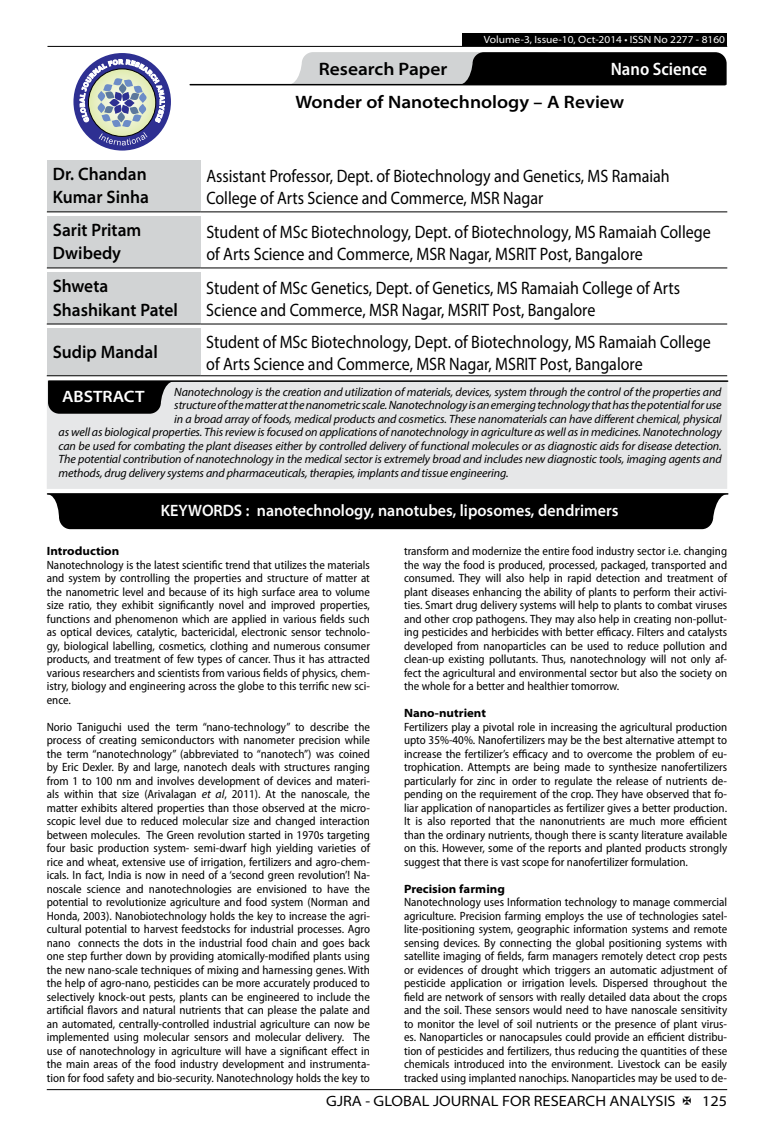
<style>
.page{position:relative;width:774px;height:1136px;background:#fff}
.page>*{position:absolute;margin:0;border:0;box-sizing:border-box;transform-origin:0 0}
.t1{font:18px/21.6px "Myriad Pro";color:#000;scale:.89 1}
.t2{font:600 semi-expanded 18px/23.4px "Myriad Pro";color:#000;scale:.9 1}
.t3{font:600 semi-expanded 18px "Myriad Pro";color:#000}
.t4{font:600 semi-condensed 18px "Myriad Pro";color:#fff}
.t5{font:600 semi-expanded 16.5px "Myriad Pro";color:#fff;scale:.9 1}
.t6{font:600 semi-expanded 16.5px "Myriad Pro";color:#fff}
.t7{font:semi-expanded 15px "Myriad Pro";color:#000}
.t8{font:semi-condensed 12px/13.5px "Myriad Pro";color:#000;text-align:justify}
.t9{font:italic 12px "Myriad Pro";letter-spacing:-.01em;color:#000}
.t10{font:700 semi-expanded 12px "Myriad Pro";color:#000}
.t11{font:semi-expanded 10.5px "Myriad Pro";color:#fff}
.s1{font-style:italic;font-stretch:normal}
</style>
<div class="page">
<hr style="left:47px;top:1089px;width:680px;height:1px;background:#000">
<div style="left:462px;top:33px;width:265px;height:13px;background:#000"></div>
<hr style="left:47px;top:46px;width:680px;height:1px;background:#000">
<svg style="left:288px;top:52px;width:439px;height:33px;background:#5a5a5b"></svg>
<hr style="left:190px;top:84px;width:535px;height:1px;background:#000">
<div style="left:73px;top:53px;width:98px;height:97px;background:#2e3092;border-radius:50%"></div>
<svg style="left:80px;top:59px;width:85px;height:86px"></svg>
<div style="left:47px;top:160px;width:153px;height:52px;background:#d1d3d4"></div>
<hr style="left:47px;top:211px;width:153px;height:1px;background:#000">
<hr style="left:200px;top:211px;width:527px;height:1px;background:#000">
<div style="left:47px;top:216px;width:153px;height:52px;background:#d1d3d4"></div>
<hr style="left:47px;top:267px;width:153px;height:1px;background:#000">
<hr style="left:200px;top:267px;width:527px;height:1px;background:#000">
<div style="left:47px;top:272px;width:153px;height:52px;background:#d1d3d4"></div>
<hr style="left:47px;top:323px;width:153px;height:1px;background:#000">
<hr style="left:200px;top:323px;width:527px;height:1px;background:#000">
<div style="left:47px;top:328px;width:153px;height:48px;background:#d1d3d4"></div>
<hr style="left:47px;top:375px;width:153px;height:1px;background:#000">
<hr style="left:200px;top:375px;width:527px;height:1px;background:#000">
<div style="left:47px;top:380px;width:680px;height:109px;background:#e6e7e8"></div>
<hr style="left:49px;top:380px;width:679px;height:2px;background:#000">
<svg style="left:48px;top:381px;width:126px;height:32px;background:#161616"></svg>
<hr style="left:48px;top:493px;width:680px;height:1px;background:#000">
<div style="left:47px;top:494px;width:680px;height:35px;background:#000"></div>
<div style="left:72px;top:503px;width:635px;height:12px;background:#000"></div>
<p class="t11" style="left:484px;top:34px;width:243px">Volume-3, Issue-10, Oct-2014 • ISSN No 2277 - 8160</p>
<h1 class="t3" style="left:319px;top:59px;width:130px">Research Paper</h1>
<h1 class="t4" style="left:611px;top:59px;width:98px">Nano Science</h1>
<h1 class="t3" style="left:295px;top:92px;width:330px">Wonder of Nanotechnology – A Review</h1>
<h1 class="t2" style="left:53px;top:162px;width:108px">Dr. Chandan<br>Kumar Sinha</h1>
<h1 class="t1" style="left:206px;top:165px;width:522px">Assistant Professor, Dept. of Biotechnology and Genetics, MS Ramaiah<br>College of Arts Science and Commerce, MSR Nagar</h1>
<h1 class="t2" style="left:53px;top:218px;width:100px">Sarit Pritam<br>Dwibedy</h1>
<h1 class="t1" style="left:206px;top:221px;width:568px">Student of MSc Biotechnology, Dept. of Biotechnology, MS Ramaiah College of Arts Science and Commerce, MSR Nagar, MSRIT Post, Bangalore</h1>
<h1 class="t2" style="left:53px;top:274px;width:140px">Shweta<br>Shashikant Patel</h1>
<h1 class="t1" style="left:206px;top:277px;width:534px">Student of MSc Genetics, Dept. of Genetics, MS Ramaiah College of Arts<br>Science and Commerce, MSR Nagar, MSRIT Post, Bangalore</h1>
<h1 class="t2" style="left:53px;top:340px;width:118px">Sudip Mandal</h1>
<h1 class="t1" style="left:206px;top:331px;width:568px">Student of MSc Biotechnology, Dept. of Biotechnology, MS Ramaiah College of Arts Science and Commerce, MSR Nagar, MSRIT Post, Bangalore</h1>
<p class="t9" style="left:174px;top:384px;width:549px">Nanotechnology is the creation and utilization of materials, devices, system through the control of the properties and</p>
<p class="t9" style="left:174px;top:398px;width:549px">structure of the matter at the nanometric scale. Nanotechnology is an emerging technology that has the potential for use</p>
<p class="t9" style="left:174px;top:411px;width:549px">in a broad array of foods, medical products and cosmetics. These nanomaterials can have different chemical, physical</p>
<p class="t9" style="left:59px;top:425px;width:664px">as well as biological properties. This review is focused on applications of nanotechnology in agriculture as well as in medicines. Nanotechnology</p>
<p class="t9" style="left:59px;top:438px;width:664px">can be used for combating the plant diseases either by controlled delivery of functional molecules or as diagnostic aids for disease detection.</p>
<p class="t9" style="left:59px;top:452px;width:664px">The potential contribution of nanotechnology in the medical sector is extremely broad and includes new diagnostic tools, imaging agents and</p>
<p class="t9" style="left:59px;top:465px;width:451px">methods, drug delivery systems and pharmaceuticals, therapies, implants and tissue engineering.</p>
<h2 class="t6" style="left:62px;top:387px;width:84px">ABSTRACT</h2>
<h2 class="t5" style="left:161px;top:501px;width:510px">KEYWORDS : nanotechnology, nanotubes, liposomes, dendrimers</h2>
<p class="t10" style="left:47px;top:544px;width:74px">Introduction</p>
<p class="t8" style="left:47px;top:558px;width:325px">Nanotechnology is the latest scientific trend that utilizes the materials and system by controlling the properties and structure of matter at the nanometric level and because of its high surface area to volume size ratio, they exhibit significantly novel and improved properties, functions and phenomenon which are applied in various fields such as optical devices, catalytic, bactericidal, electronic sensor technolo&shy;gy, biological labelling, cosmetics, clothing and numerous consumer products, and treatment of few types of cancer. Thus it has attracted various researchers and scientists from various fields of physics, chem&shy;istry, biology and engineering across the globe to this terrific new sci&shy;ence.</p>
<p class="t8" style="left:47px;top:720px;width:325px">Norio Taniguchi used the term “nano-technology” to describe the process of creating semiconductors with nanometer precision while the term “nanotechnology” (abbreviated to “nanotech”) was coined by Eric Dexler. By and large, nanotech deals with structures ranging from 1 to 100 nm and involves development of devices and materi&shy;als within that size (Arivalagan <span class="s1">et al</span>, 2011). At the nanoscale, the matter exhibits altered properties than those observed at the micro&shy;scopic level due to reduced molecular size and changed interaction between molecules. The Green revolution started in 1970s targeting four basic production system- semi-dwarf high yielding varieties of rice and wheat, extensive use of irrigation, fertilizers and agro-chem&shy;icals. In fact, India is now in need of a ‘second green revolution’! Na&shy;noscale science and nanotechnologies are envisioned to have the potential to revolutionize agriculture and food system (Norman and Honda, 2003). Nanobiotechnology holds the key to increase the agri&shy;cultural potential to harvest feedstocks for industrial processes. Agro nano connects the dots in the industrial food chain and goes back one step further down by providing atomically-modified plants using the new nano-scale techniques of mixing and harnessing genes. With the help of agro-nano, pesticides can be more accurately produced to selectively knock-out pests, plants can be engineered to include the artificial flavors and natural nutrients that can please the palate and an automated, centrally-controlled industrial agriculture can now be implemented using molecular sensors and molecular delivery. The use of nanotechnology in agriculture will have a significant effect in the main areas of the food industry development and instrumenta&shy;tion for food safety and bio-security. Nanotechnology holds the key to</p>
<p class="t8" style="left:404px;top:544px;width:325px">transform and modernize the entire food industry sector i.e. changing the way the food is produced, processed, packaged, transported and consumed. They will also help in rapid detection and treatment of plant diseases enhancing the ability of plants to perform their activi&shy;ties. Smart drug delivery systems will help to plants to combat viruses and other crop pathogens. They may also help in creating non-pollut&shy;ing pesticides and herbicides with better efficacy. Filters and catalysts developed from nanoparticles can be used to reduce pollution and clean-up existing pollutants. Thus, nanotechnology will not only af&shy;fect the agricultural and environmental sector but also the society on the whole for a better and healthier tomorrow.</p>
<p class="t10" style="left:404px;top:706px;width:84px">Nano-nutrient</p>
<p class="t8" style="left:404px;top:720px;width:325px">Fertilizers play a pivotal role in increasing the agricultural production upto 35%-40%. Nanofertilizers may be the best alternative attempt to increase the fertilizer’s efficacy and to overcome the problem of eu&shy;trophication. Attempts are being made to synthesize nanofertilizers particularly for zinc in order to regulate the release of nutrients de&shy;pending on the requirement of the crop. They have observed that fo&shy;liar application of nanoparticles as fertilizer gives a better production.<br>It is also reported that the nanonutrients are much more efficient than the ordinary nutrients, though there is scanty literature available on this. However, some of the reports and planted products strongly suggest that there is vast scope for nanofertilizer formulation.</p>
<p class="t10" style="left:404px;top:881px;width:102px">Precision farming</p>
<p class="t8" style="left:404px;top:895px;width:325px">Nanotechnology uses Information technology to manage commercial agriculture. Precision farming employs the use of technologies satel&shy;lite-positioning system, geographic information systems and remote sensing devices. By connecting the global positioning systems with satellite imaging of fields, farm managers remotely detect crop pests or evidences of drought which triggers an automatic adjustment of pesticide application or irrigation levels. Dispersed throughout the field are network of sensors with really detailed data about the crops and the soil. These sensors would need to have nanoscale sensitivity to monitor the level of soil nutrients or the presence of plant virus&shy;es. Nanoparticles or nanocapsules could provide an efficient distribu&shy;tion of pesticides and fertilizers, thus reducing the quantities of these chemicals introduced into the environment. Livestock can be easily tracked using implanted nanochips. Nanoparticles may be used to de-</p>
<p class="t7" style="left:326px;top:1092px;width:351px">GJRA - GLOBAL JOURNAL FOR RESEARCH ANALYSIS</p>
<p class="t7" style="left:702px;top:1092px;width:27px">125</p>
</div>
